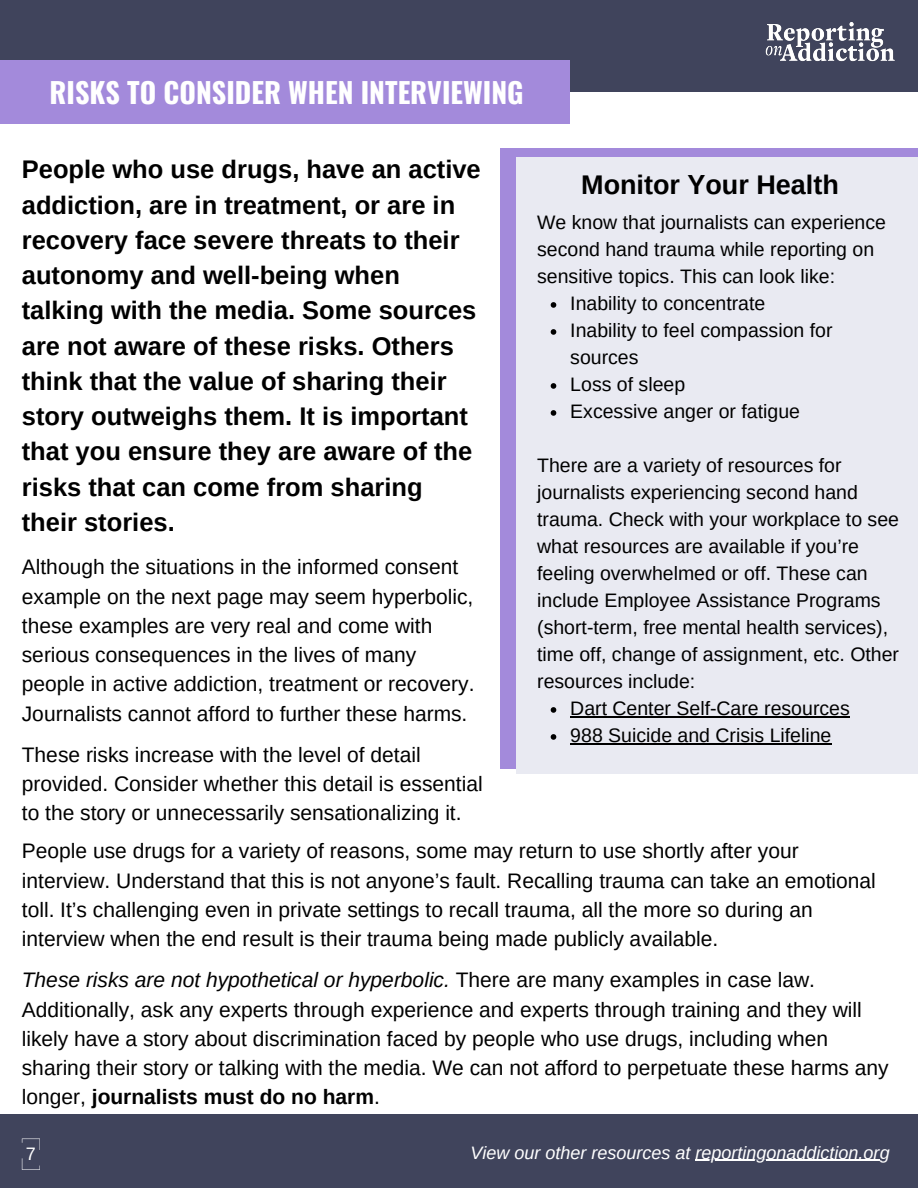
<style>
.page{position:relative;width:918px;height:1188px;background:#fff}
.page>*{position:absolute;margin:0;border:0;box-sizing:border-box;transform-origin:0 0}
.t1{font:700 28.2px "Oswald";color:#fff}
.t2{font:700 27px "Arimo";color:#000}
.t3{font:700 25.5px/35.2px "Arimo";color:#000}
.t4{font:21px/29.2px "Arimo";color:#000}
.t5{font:19.5px/27px "Arimo";color:#000}
.t6{font:italic 18px "Arimo";color:#fff}
.t7{font:18px "Arimo";color:#fff}
.s1{font-style:italic}
.s2{font-weight:700}
</style>
<div class="page">
<div style="left:0;top:1114px;width:918px;height:74px;background:#40445c"></div>
<div style="left:0;top:0;width:918px;height:92px;background:#40445c"></div>
<img style="left:765px;top:22px;width:129px;height:40px">
<div style="left:0;top:60px;width:570px;height:63px;background:#a38adb"></div>
<hr style="left:696px;top:1160px;width:184px;height:1px;background:#fff">
<svg style="left:22px;top:1139px;width:18px;height:31px"></svg>
<div style="left:500px;top:148px;width:418px;height:621px;background:#a38adb"></div>
<div style="left:516px;top:157px;width:402px;height:617px;background:#e9eaf2"></div>
<svg style="left:551px;top:302px;width:5px;height:6px"></svg>
<svg style="left:551px;top:329px;width:5px;height:6px"></svg>
<svg style="left:551px;top:383px;width:5px;height:6px"></svg>
<svg style="left:551px;top:410px;width:5px;height:6px"></svg>
<svg style="left:551px;top:707px;width:5px;height:6px"></svg>
<hr style="left:570px;top:716px;width:280px;height:1px;background:#000">
<svg style="left:551px;top:734px;width:5px;height:6px"></svg>
<hr style="left:570px;top:743px;width:261px;height:1px;background:#000">
<h1 class="t1" style="left:50px;top:70px;width:476px">RISKS TO CONSIDER WHEN INTERVIEWING</h1>
<h3 class="t3" style="left:22px;top:152px;width:460px">People who use drugs, have an active addiction, are in treatment, or are in recovery face severe threats to their autonomy and well-being when talking with the media. Some sources are not aware of these risks. Others think that the value of sharing their story outweighs them. It is important that you ensure they are aware of the risks that can come from sharing their stories.</h3>
<h2 class="t4" style="left:22px;top:552px;width:454px">Although the situations in the informed consent example on the next page may seem hyperbolic, these examples are very real and come with serious consequences in the lives of many people in active addiction, treatment or recovery.<br>Journalists cannot afford to further these harms.</h2>
<h3 class="t4" style="left:22px;top:740px;width:462px">These risks increase with the level of detail provided. Consider whether this detail is essential to the story or unnecessarily sensationalizing it.</h3>
<p class="t2" style="left:581px;top:169px;width:259px">Monitor Your Health</p>
<p class="t5" style="left:537px;top:209px;width:350px">We know that journalists can experience second hand trauma while reporting on sensitive topics. This can look like:</p>
<h3 class="t5" style="left:570px;top:290px;width:197px">Inability to concentrate</h3>
<p class="t5" style="left:570px;top:317px;width:264px">Inability to feel compassion for sources</p>
<p class="t5" style="left:570px;top:371px;width:116px">Loss of sleep</p>
<h3 class="t5" style="left:570px;top:398px;width:231px">Excessive anger or fatigue</h3>
<h3 class="t5" style="left:537px;top:452px;width:363px">There are a variety of resources for journalists experiencing second hand trauma. Check with your workplace to see what resources are available if you’re feeling overwhelmed or off. These can include Employee Assistance Programs (short-term, free mental health services), time off, change of assignment, etc. Other resources include:</h3>
<p class="t5" style="left:570px;top:695px;width:281px">Dart Center Self-Care resources</p>
<p class="t5" style="left:570px;top:722px;width:263px">988 Suicide and Crisis Lifeline</p>
<p class="t4" style="left:22px;top:836px;width:856px">People use drugs for a variety of reasons, some may return to use shortly after your interview. Understand that this is not anyone’s fault. Recalling trauma can take an emotional toll. It’s challenging even in private settings to recall trauma, all the more so during an interview when the end result is their trauma being made publicly available.</p>
<p class="t4" style="left:22px;top:965px;width:868px"><span class="s1">These risks are not hypothetical or hyperbolic.</span> There are many examples in case law.<br>Additionally, ask any experts through experience and experts through training and they will likely have a story about discrimination faced by people who use drugs, including when sharing their story or talking with the media. We can not afford to perpetuate these harms any longer, <span class="s2">journalists must do no harm</span>.</p>
<p class="t7" style="left:26px;top:1144px;width:12px">7</p>
<h2 class="t6" style="left:470px;top:1142px;width:421px">View our other resources at reportingonaddiction.org</h2>
</div>
